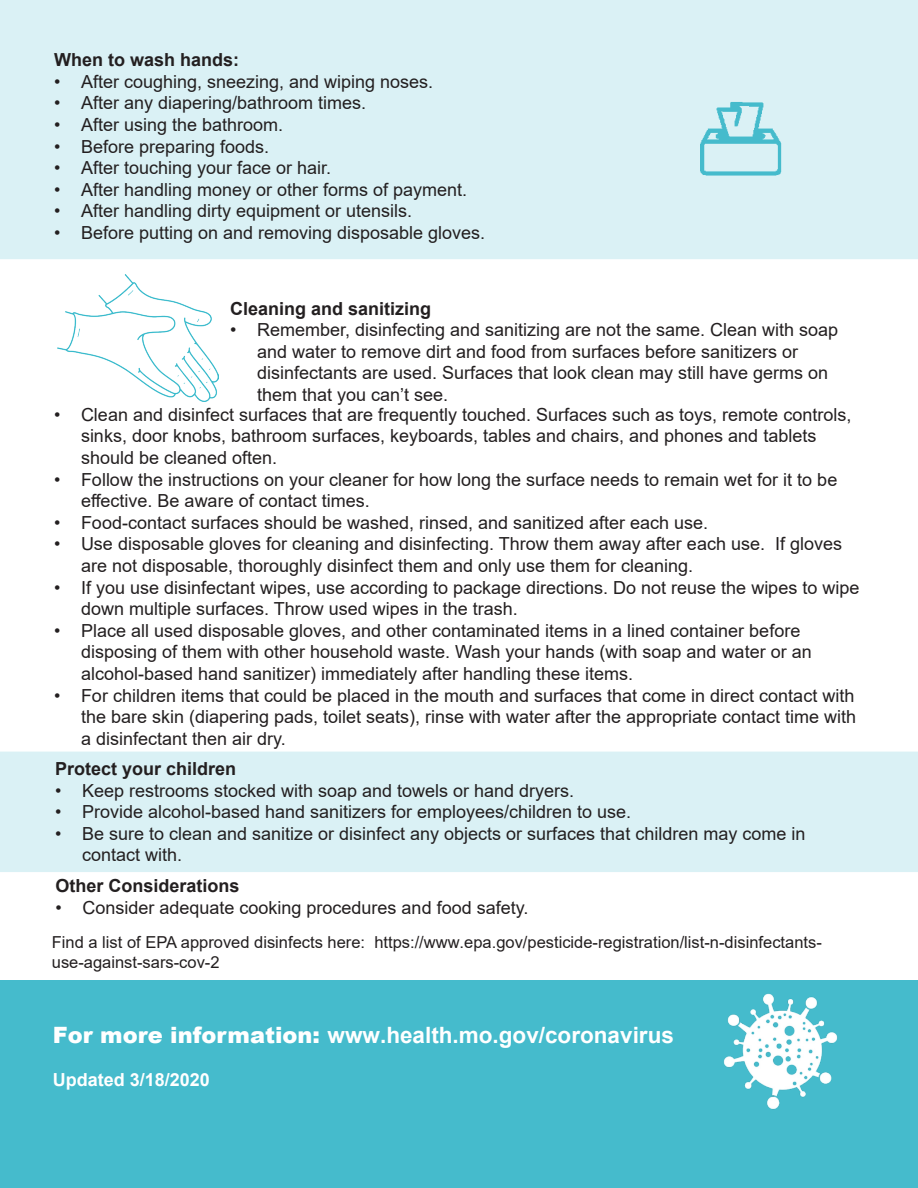
<style>
.page{position:relative;width:918px;height:1188px;background:#fff}
.page>*{position:absolute;margin:0;border:0;box-sizing:border-box;transform-origin:0 0}
.t1{font:700 22.5px "Arial";color:#fff}
.t2{font:18px/21.6px "Arial";color:#231f20}
.t3{font:700 18px "Arial";color:#231f20}
.t4{font:700 18px "Arial";color:#fff}
.t5{font:16.5px/19.8px "Arial";color:#231f20}
.s1{font-weight:900}
</style>
<div class="page">
<div style="left:0;top:980px;width:918px;height:208px;background:#45bbcc"></div>
<img style="left:697px;top:980px;width:167px;height:155px">
<img style="left:57px;top:274px;width:162px;height:127px">
<div style="left:0;top:752px;width:918px;height:120px;background:#daf1f5"></div>
<div style="left:0;top:0;width:918px;height:259px;background:#daf1f5"></div>
<img style="left:666px;top:62px;width:153px;height:153px">
<p class="t3" style="left:54px;top:47px;width:187px">When to wash hands:</p>
<p class="t2" style="left:54px;top:70px;width:381px">• After coughing, sneezing, and wiping noses.</p>
<p class="t2" style="left:54px;top:92px;width:314px">• After any diapering/bathroom times.</p>
<p class="t2" style="left:54px;top:114px;width:231px">• After using the bathroom.</p>
<p class="t2" style="left:54px;top:135px;width:217px">• Before preparing foods.</p>
<p class="t2" style="left:54px;top:157px;width:279px">• After touching your face or hair.</p>
<p class="t2" style="left:54px;top:178px;width:415px">• After handling money or other forms of payment.</p>
<p class="t2" style="left:54px;top:200px;width:360px">• After handling dirty equipment or utensils.</p>
<p class="t2" style="left:54px;top:222px;width:433px">• Before putting on and removing disposable gloves.</p>
<p class="t3" style="left:230px;top:296px;width:203px">Cleaning and sanitizing</p>
<p class="t2" style="left:257px;top:319px;width:583px;text-indent:-27px">• Remember, disinfecting and sanitizing are not the same. Clean with soap and water to remove dirt and food from surfaces before sanitizers or disinfectants are used. Surfaces that look clean may still have germs on them that you can’t see.</p>
<p class="t2" style="left:81px;top:404px;width:772px;text-indent:-27px">• Clean and disinfect surfaces that are frequently touched. Surfaces such as toys, remote controls, sinks, door knobs, bathroom surfaces, keyboards, tables and chairs, and phones and tablets should be cleaned often.</p>
<p class="t2" style="left:81px;top:468px;width:758px;text-indent:-27px">• Follow the instructions on your cleaner for how long the surface needs to remain wet for it to be effective. Be aware of contact times.</p>
<p class="t2" style="left:54px;top:512px;width:656px">• Food-contact surfaces should be washed, rinsed, and sanitized after each use.</p>
<p class="t2" style="left:81px;top:533px;width:763px;text-indent:-27px">• Use disposable gloves for cleaning and disinfecting. Throw them away after each use. If gloves are not disposable, thoroughly disinfect them and only use them for cleaning.</p>
<p class="t2" style="left:81px;top:576px;width:780px;text-indent:-27px">• If you use disinfectant wipes, use according to package directions. Do not reuse the wipes to wipe down multiple surfaces. Throw used wipes in the trash.</p>
<p class="t2" style="left:81px;top:620px;width:732px;text-indent:-27px">• Place all used disposable gloves, and other contaminated items in a lined container before disposing of them with other household waste. Wash your hands (with soap and water or an alcohol-based hand sanitizer) immediately after handling these items.</p>
<p class="t2" style="left:81px;top:684px;width:777px;text-align:justify;text-indent:-27px">• For children items that could be placed in the mouth and surfaces that come in direct contact with the bare skin (diapering pads, toilet seats), rinse with water after the appropriate contact time with a disinfectant then air dry.</p>
<p class="t3" style="left:55px;top:756px;width:183px">Protect your children</p>
<p class="t2" style="left:55px;top:779px;width:521px">• Keep restrooms stocked with soap and towels or hand dryers.</p>
<p class="t2" style="left:55px;top:801px;width:578px">• Provide alcohol-based hand sanitizers for employees/children to use.</p>
<p class="t2" style="left:82px;top:822px;width:725px;text-indent:-27px">• Be sure to clean and sanitize or disinfect any objects or surfaces that children may come in contact with.</p>
<p class="t3" style="left:55px;top:873px;width:186px">Other Considerations</p>
<p class="t2" style="left:56px;top:896px;width:474px">• Consider adequate cooking procedures and food safety.</p>
<p class="t5" style="left:52px;top:932px;width:772px">Find a list of EPA approved disinfects here: https://www.epa.gov/pesticide-registration/list-n-disinfectants&shy;use-against-sars-cov-2</p>
<p class="t1" style="left:53px;top:1019px;width:623px"><span class="s1">For more information:</span> www.health.mo.gov/coronavirus</p>
<p class="t4" style="left:53px;top:1067px;width:159px">Updated 3/18/2020</p>
</div>
